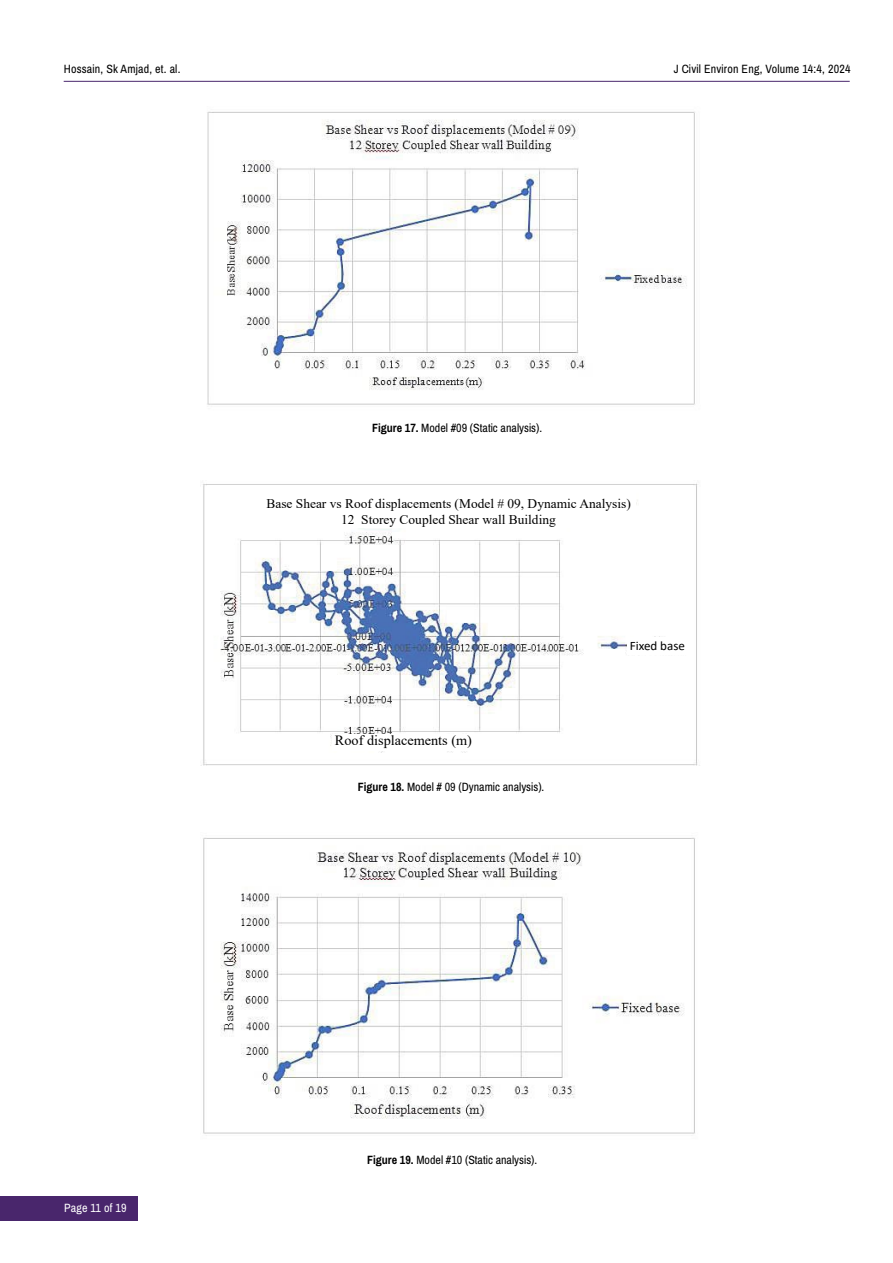
<style>
.page{position:relative;width:893px;height:1263px;background:#fff}
.page>*{position:absolute;margin:0;border:0;box-sizing:border-box;transform-origin:0 0}
.t1{font:14.1px "Times New Roman";color:#000}
.t2{font:13.2px/15.9px "Times New Roman";color:#000;text-align:center}
.t3{font:12.9px "Calibri";color:#000}
.t4{font:12px "Archivo Narrow";color:#000}
.t5{font:12px "Archivo Narrow";letter-spacing:.015em;color:#fff}
.s1{font-weight:700}
</style>
<div class="page">
<hr style="left:64px;top:81px;width:786px;height:1px;background:#49266c">
<div style="left:0;top:1196px;width:137px;height:24px;background:#49266c"></div>
<img style="left:207px;top:111px;width:488px;height:294px">
<img style="left:201px;top:483px;width:499px;height:283px">
<div style="left:249px;top:491px;width:386px;height:36px;background:#fff"></div>
<div style="left:332px;top:734px;width:141px;height:16px;background:#fff"></div>
<div style="left:627px;top:637px;width:63px;height:18px;background:#fff"></div>
<img style="left:203px;top:837px;width:492px;height:297px">
<p class="t4" style="left:64px;top:61px;width:118px">Hossain, Sk Amjad, et. al.</p>
<p class="t4" style="left:674px;top:61px;width:178px">J Civil Environ Eng, Volume 14:4, 2024</p>
<p class="t4" style="left:372px;top:420px;width:172px"><span class="s1">Figure 17.</span> Model #09 (Static analysis).</p>
<p class="t2" style="left:266px;top:495px;width:366px">Base Shear vs Roof displacements (Model # 09, Dynamic Analysis)<br>12 Storey Coupled Shear wall Building</p>
<p class="t5" style="left:64px;top:1201px;width:64px">Page 11 of 19</p>
<p class="t1" style="left:335px;top:731px;width:138px">Roof displacements (m)</p>
<p class="t4" style="left:358px;top:779px;width:188px"><span class="s1">Figure 18.</span> Model # 09 (Dynamic analysis).</p>
<p class="t3" style="left:630px;top:637px;width:57px">Fixed base</p>
<p class="t4" style="left:367px;top:1153px;width:172px"><span class="s1">Figure 19.</span> Model #10 (Static analysis).</p>
</div>
